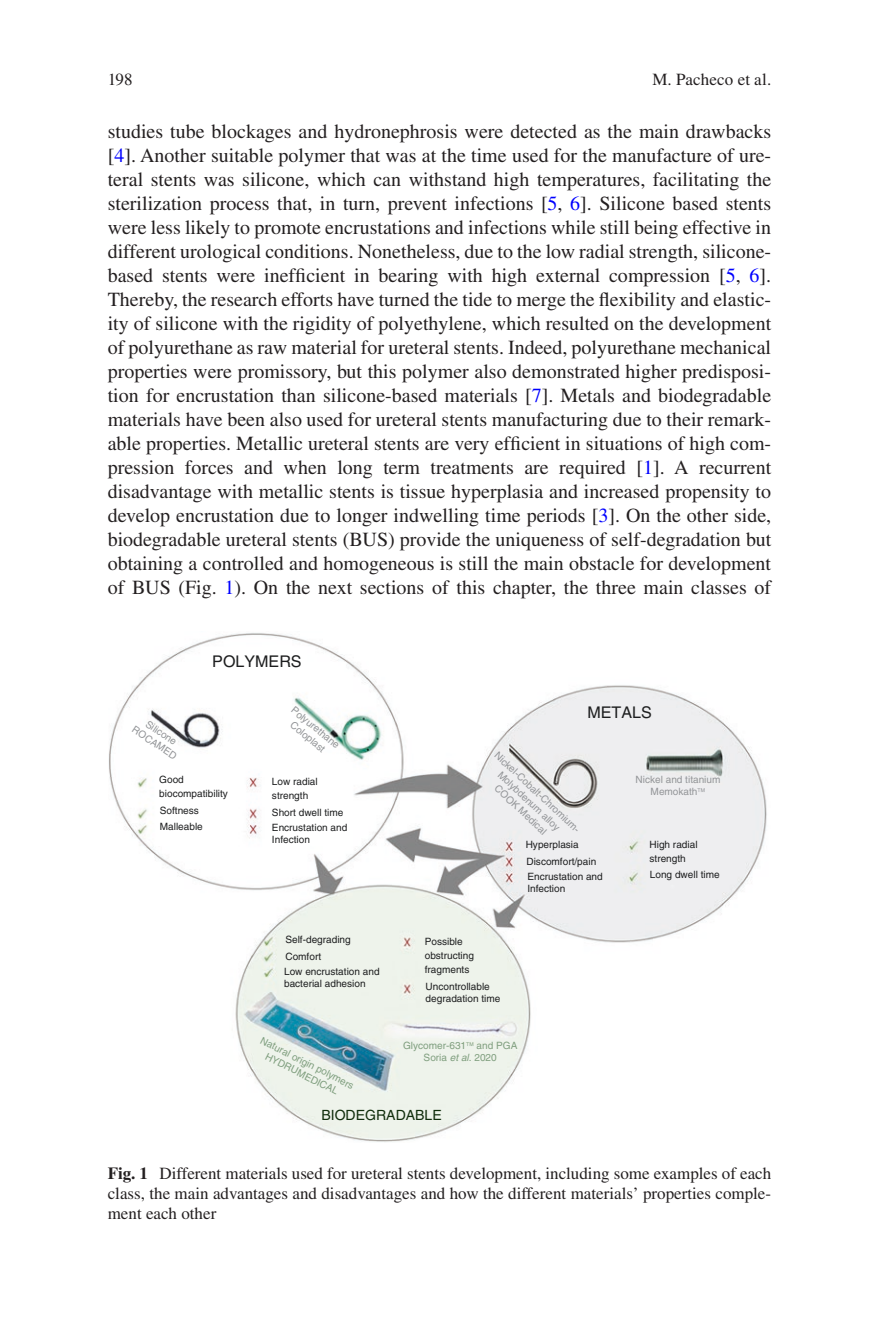
<style>
.page{position:relative;width:879px;height:1333px;background:#fff}
.page>*{position:absolute;margin:0;border:0;box-sizing:border-box;transform-origin:0 0}
.Text{font:20px/24px "Times LT Std";color:#231f20;text-align:justify}
.t1{font:17px/20px "Times LT Std";color:#231f20;text-align:justify}
.t2{font:16px "Helvetica";color:#1d1e1f}
.t3{font:14px "Helvetica";color:#112e0d}
.t4{font:10px/14px "Helvetica";color:#1d1e1f}
.t5{font:10px/12px "Helvetica";color:#939598;text-align:center}
.t6{font:10px/12px "Helvetica";color:#809f7f;text-align:center}
.s1{color:#00f}
.s2{font-style:italic}
.s3{font-weight:700}
</style>
<div class="page">
<img style="left:109px;top:633px;width:658px;height:509px">
<svg style="left:697px;top:787px;width:8px;height:4px"></svg>
<svg style="left:466px;top:1042px;width:7px;height:3px"></svg>
<p class="t1" style="left:652px;top:69px;width:120px">M. Pacheco et al.</p>
<p class="t1" style="left:108px;top:69px;width:26px">198</p>
<p class="Text" style="left:108px;top:119px;width:665px">studies tube blockages and hydronephrosis were detected as the main drawbacks [<span class="s1">4</span>]. Another suitable polymer that was at the time used for the manufacture of ure&shy;teral stents was silicone, which can withstand high temperatures, facilitating the sterilization process that, in turn, prevent infections [<span class="s1">5</span>, <span class="s1">6</span>]. Silicone based stents were less likely to promote encrustations and infections while still being effective in different urological conditions. Nonetheless, due to the low radial strength, silicone&shy;based stents were inefficient in bearing with high external compression [<span class="s1">5</span>, <span class="s1">6</span>].<br>Thereby, the research efforts have turned the tide to merge the flexibility and elastic&shy;ity of silicone with the rigidity of polyethylene, which resulted on the development of polyurethane as raw material for ureteral stents. Indeed, polyurethane mechanical properties were promissory, but this polymer also demonstrated higher predisposi&shy;tion for encrustation than silicone-based materials [<span class="s1">7</span>]. Metals and biodegradable materials have been also used for ureteral stents manufacturing due to their remark&shy;able properties. Metallic ureteral stents are very efficient in situations of high com&shy;pression forces and when long term treatments are required [<span class="s1">1</span>]. A recurrent disadvantage with metallic stents is tissue hyperplasia and increased propensity to develop encrustation due to longer indwelling time periods [<span class="s1">3</span>]. On the other side, biodegradable ureteral stents (BUS) provide the uniqueness of self-degradation but obtaining a controlled and homogeneous is still the main obstacle for development of BUS (Fig. <span class="s1">1</span>). On the next sections of this chapter, the three main classes of</p>
<p class="t2" style="left:212px;top:652px;width:91px">POLYMERS</p>
<p class="t2" style="left:587px;top:702px;width:66px">METALS</p>
<p class="t5" style="left:297px;top:703px;width:61px;rotate:40deg">Polyurethane<br>Coloplast</p>
<p class="t5" style="left:143px;top:713px;width:53px;rotate:34deg">Silicone<br>ROCAMED</p>
<p class="t5" style="left:500px;top:749px;width:116px;rotate:43deg">Nickel-Cobalt-Chromium-<br>Molybdenum alloy<br>COOK Medical</p>
<p class="t4" style="left:159px;top:772px;width:70px">Good biocompatibility</p>
<p class="t4" style="left:272px;top:774px;width:47px">Low radial strength</p>
<p class="t5" style="left:650px;top:773px;width:71px;text-align:left;text-indent:-15px">Nickel and titanium<br>Memokath</p>
<p class="t4" style="left:160px;top:802px;width:45px;line-height:15.8px">Softness<br>Malleable</p>
<p class="t4" style="left:272px;top:804px;width:77px;line-height:15.8px">Short dwell time<br>Encrustation and</p>
<p class="t4" style="left:272px;top:833px;width:39px">Infection</p>
<p class="t4" style="left:649px;top:837px;width:50px">High radial strength</p>
<p class="t4" style="left:650px;top:867px;width:71px">Long dwell time</p>
<p class="t4" style="left:526px;top:837px;width:55px">Hyperplasia</p>
<p class="t4" style="left:526px;top:853px;width:78px;line-height:15.4px">Discomfort/pain<br>Encrustation and</p>
<p class="t4" style="left:527px;top:881px;width:39px">Infection</p>
<p class="t4" style="left:285px;top:931px;width:67px;line-height:16.6px">Self-degrading<br>Comfort</p>
<p class="t4" style="left:284px;top:965px;width:97px;line-height:12px">Low encrustation and bacterial adhesion</p>
<p class="t6" style="left:264px;top:1034px;width:105px;rotate:27deg">Natural origin polymers<br>HYDRUMEDICAL</p>
<p class="t4" style="left:425px;top:934px;width:51px">Possible obstructing fragments</p>
<p class="t4" style="left:426px;top:980px;width:76px;line-height:12px">Uncontrollable degradation time</p>
<p class="t6" style="left:403px;top:1039px;width:116px">Glycomer-631 and PGA<br>Soria <span class="s2">et al</span>. 2020</p>
<p class="t3" style="left:321px;top:1107px;width:122px">BIODEGRADABLE</p>
<p class="t1" style="left:108px;top:1162px;width:665px"><span class="s3">Fig. 1</span> Different materials used for ureteral stents development, including some examples of each class, the main advantages and disadvantages and how the different materials’ properties comple&shy;ment each other</p>
</div>
